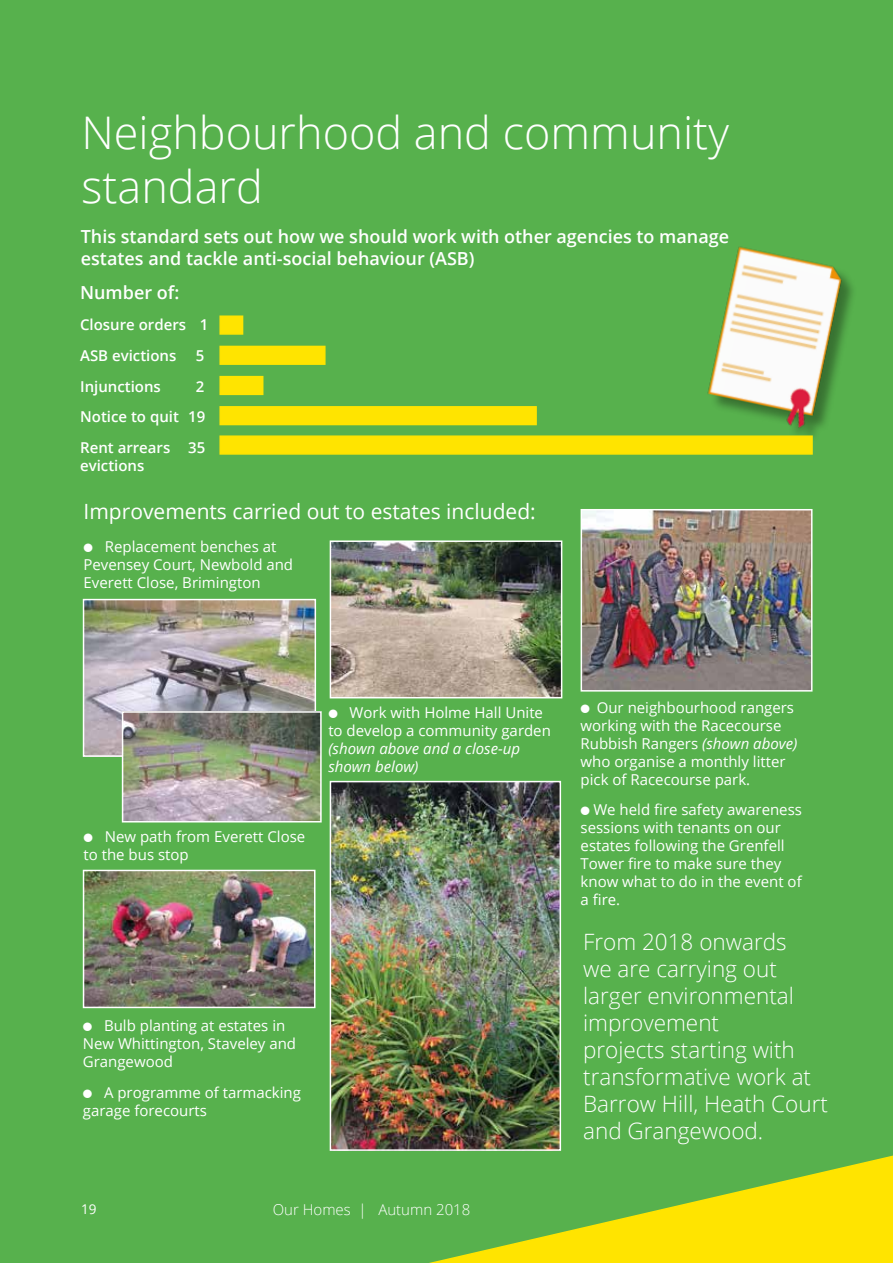
<style>
.page{position:relative;width:893px;height:1263px;background:#57b14d}
.page>*{position:absolute;margin:0;border:0;box-sizing:border-box;transform-origin:0 0}
.t1{font:300 45px/54px "Open Sans";color:#fff}
.t2{font:300 22.5px/27px "Open Sans";color:#fff}
.t3{font:21px "Open Sans";color:#fff}
.t4{font:600 18px/21.6px "Open Sans";color:#fff}
.t5{font:15px/18px "Open Sans";color:#fff}
.t6{font:600 15px/30.8px "Open Sans";color:#fff}
.t7{font:italic 15px/18px "Open Sans";color:#fff}
.t8{font:300 15px "Open Sans";color:#fff}
.t9{font:13.5px "Open Sans";color:#fff}
.s1{font-style:italic}
</style>
<div class="page">
<img style="left:707px;top:246px;width:146px;height:190px">
<div style="left:219px;top:315px;width:24px;height:20px;background:#ffe400;border:2px solid #ffe400"></div>
<div style="left:219px;top:376px;width:44px;height:19px;background:#ffe400"></div>
<div style="left:219px;top:346px;width:107px;height:19px;background:#ffe400;border:2px solid #ffe400"></div>
<div style="left:219px;top:406px;width:318px;height:19px;background:#ffe400"></div>
<div style="left:219px;top:435px;width:594px;height:20px;background:#ffe400;border:2px solid #ffe400"></div>
<img style="left:333px;top:543px;width:226px;height:152px">
<div style="left:330px;top:540px;width:232px;height:158px;border:2px solid #fff"></div>
<img style="left:86px;top:602px;width:227px;height:152px">
<div style="left:83px;top:599px;width:233px;height:158px;border:2px solid #fff"></div>
<img style="left:125px;top:714px;width:194px;height:105px">
<div style="left:122px;top:711px;width:200px;height:111px;border:2px solid #fff"></div>
<img style="left:333px;top:784px;width:225px;height:364px">
<div style="left:330px;top:781px;width:231px;height:370px;border:2px solid #fff"></div>
<img style="left:86px;top:873px;width:226px;height:132px">
<div style="left:83px;top:870px;width:232px;height:138px;border:2px solid #fff"></div>
<img style="left:584px;top:512px;width:225px;height:177px">
<div style="left:581px;top:509px;width:231px;height:183px;border:2px solid #fff"></div>
<svg style="left:329px;top:1150px;width:564px;height:113px"></svg>
<h1 class="t1" style="left:81px;top:105px;width:649px">Neighbourhood and community standard</h1>
<p class="t4" style="left:81px;top:226px;width:650px">This standard sets out how we should work with other agencies to manage estates and tackle anti-social behaviour (ASB)</p>
<p class="t4" style="left:80px;top:282px;width:101px">Number of:</p>
<p class="t6" style="left:80px;top:309px;width:130px">Closure orders 1<br>ASB evictions</p>
<p class="t6" style="left:196px;top:340px;width:10px">5</p>
<p class="t6" style="left:80px;top:370px;width:82px">Injunctions</p>
<p class="t6" style="left:80px;top:370px;width:127px;text-align:justify;text-indent:116px">2<br>Notice to quit 19<br>Rent arrears 35</p>
<p class="t6" style="left:80px;top:450px;width:66px">evictions</p>
<p class="t3" style="left:84px;top:497px;width:454px">Improvements carried out to estates included:</p>
<p class="t5" style="left:84px;top:537px;width:211px">● Replacement benches at<br>Pevensey Court, Newbold and<br>Everett Close, Brimington</p>
<p class="t5" style="left:84px;top:827px;width:223px">● New path from Everett Close to the bus stop</p>
<p class="t5" style="left:328px;top:703px;width:224px">● Work with Holme Hall Unite to develop a community garden</p>
<p class="t7" style="left:328px;top:739px;width:193px">(shown above and a close-up shown below)</p>
<p class="t5" style="left:83px;top:1016px;width:215px">● Bulb planting at estates in<br>New Whittington, Staveley and<br>Grangewood</p>
<p class="t5" style="left:83px;top:1083px;width:220px">● A programme of tarmacking garage forecourts</p>
<p class="t9" style="left:81px;top:1199px;width:17px">19</p>
<p class="t8" style="left:273px;top:1199px;width:199px">Our Homes | Autumn 2018</p>
<p class="t5" style="left:581px;top:698px;width:218px">● Our neighbourhood rangers working with the Racecourse<br>Rubbish Rangers <span class="s1">(shown above) </span>who organise a monthly litter pick of Racecourse park.</p>
<p class="t5" style="left:581px;top:800px;width:223px">● We held fire safety awareness</p>
<p class="t5" style="left:581px;top:818px;width:206px">sessions with tenants on our estates following the Grenfell</p>
<p class="t5" style="left:581px;top:854px;width:202px">Tower fire to make sure they</p>
<p class="t5" style="left:581px;top:872px;width:223px">know what to do in the event of</p>
<p class="t5" style="left:581px;top:890px;width:41px">a fire.</p>
<p class="t2" style="left:583px;top:928px;width:246px">From 2018 onwards<br>we are carrying out larger environmental improvement<br>projects starting with transformative work at<br>Barrow Hill, Heath Court and Grangewood.</p>
</div>
